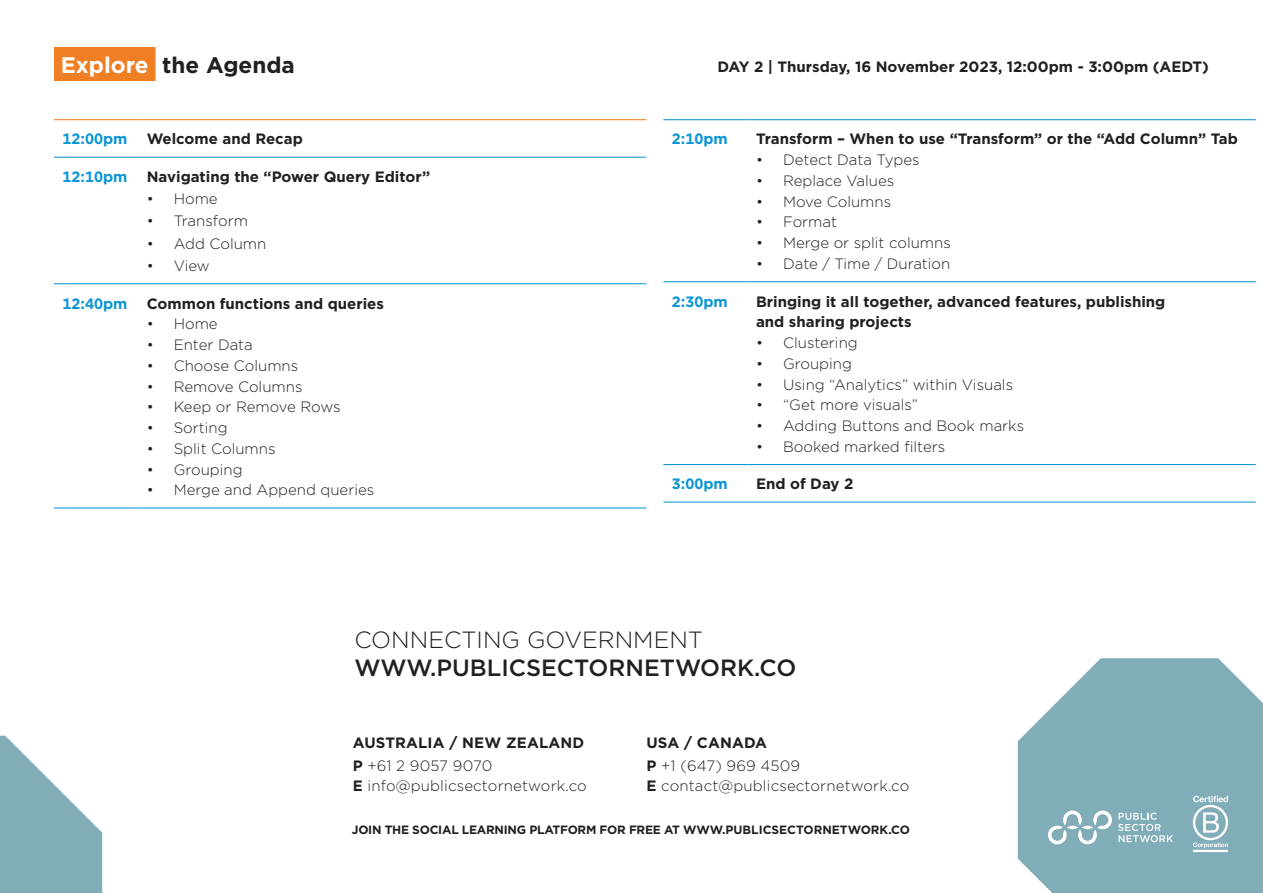
<style>
.page{position:relative;width:1263px;height:893px;background:#fff}
.page>*{position:absolute;margin:0;border:0;box-sizing:border-box;transform-origin:0 0}
.t1{font:500 23.4px "Gotham";color:#231f20}
.t2{font:300 23.4px "Gotham";color:#231f20}
.Headers{font:700 22.5px "Gotham";color:#231f20}
.Body_Text{font:300 15px/19.5px "Gotham";color:#231f20}
.Agenda-details{font:700 15px "Gotham";color:#231f20}
.Agenda-titles{font:700 15px "Gotham";color:#231f20}
.t3{font:700 15px "Gotham";color:#0d96d4}
.Body_Text-2{font:700 15px "Gotham";letter-spacing:.01em;color:#231f20}
.t4{font:700 12px "Gotham";letter-spacing:-.02em;color:#231f20}
.s1{color:#fff}
.s2{font-weight:700}
</style>
<div class="page">
<div style="left:54px;top:47px;width:101px;height:34px;background:#ef7f22"></div>
<svg style="left:1018px;top:658px;width:245px;height:235px;background:#8db5c0"></svg>
<svg style="left:1048px;top:810px;width:64px;height:34px"></svg>
<svg style="left:1118px;top:813px;width:55px;height:29px;background:#9dbfc9"></svg>
<img style="left:1187px;top:787px;width:47px;height:74px">
<svg style="left:0;top:736px;width:102px;height:157px"></svg>
<hr style="left:54px;top:157px;width:84px;height:1px;background:#0d96d4">
<hr style="left:138px;top:157px;width:508px;height:1px;background:#0d96d4">
<hr style="left:54px;top:283px;width:84px;height:1px;background:#0d96d4">
<hr style="left:138px;top:283px;width:508px;height:1px;background:#0d96d4">
<hr style="left:54px;top:507px;width:84px;height:2px;background:#0d96d4">
<hr style="left:138px;top:507px;width:508px;height:2px;background:#0d96d4">
<hr style="left:54px;top:119px;width:84px;height:1px;background:#ef7f22">
<hr style="left:138px;top:119px;width:508px;height:1px;background:#ef7f22">
<hr style="left:663px;top:119px;width:84px;height:1px;background:#0d96d4">
<hr style="left:747px;top:119px;width:509px;height:1px;background:#0d96d4">
<hr style="left:663px;top:281px;width:84px;height:1px;background:#0d96d4">
<hr style="left:747px;top:281px;width:509px;height:1px;background:#0d96d4">
<hr style="left:663px;top:464px;width:84px;height:1px;background:#0d96d4">
<hr style="left:663px;top:501px;width:84px;height:2px;background:#0d96d4">
<hr style="left:747px;top:464px;width:509px;height:1px;background:#0d96d4">
<hr style="left:747px;top:501px;width:509px;height:2px;background:#0d96d4">
<p class="Headers" style="left:61px;top:50px;width:236px"><span class="s1">Explore</span> the Agenda</p>
<p class="t3" style="left:63px;top:129px;width:66px">12:00pm</p>
<p class="Agenda-details" style="left:147px;top:129px;width:158px">Welcome and Recap</p>
<p class="t3" style="left:63px;top:167px;width:66px">12:10pm</p>
<p class="Agenda-titles" style="left:147px;top:167px;width:285px">Navigating the “Power Query Editor”</p>
<p class="Body_Text" style="left:147px;top:189px;width:73px">• Home</p>
<p class="Body_Text" style="left:147px;top:211px;width:103px">• Transform</p>
<p class="Body_Text" style="left:147px;top:233px;width:121px">• Add Column</p>
<p class="Body_Text" style="left:147px;top:256px;width:64px">• View</p>
<p class="t3" style="left:62px;top:293px;width:66px">12:40pm</p>
<p class="Agenda-details" style="left:147px;top:293px;width:239px">Common functions and queries</p>
<p class="Body_Text" style="left:147px;top:314px;width:73px">• Home</p>
<p class="Body_Text" style="left:147px;top:335px;width:108px">• Enter Data</p>
<p class="Body_Text" style="left:147px;top:355px;width:153px">• Choose Columns</p>
<p class="Body_Text" style="left:147px;top:376px;width:157px">• Remove Columns</p>
<p class="Body_Text" style="left:147px;top:397px;width:195px">• Keep or Remove Rows</p>
<p class="Body_Text" style="left:147px;top:418px;width:83px">• Sorting</p>
<p class="Body_Text" style="left:147px;top:438px;width:130px">• Split Columns</p>
<p class="Body_Text" style="left:147px;top:459px;width:97px">• Grouping</p>
<p class="Body_Text" style="left:147px;top:480px;width:229px">• Merge and Append queries</p>
<p class="Agenda-titles" style="left:718px;top:57px;width:493px">DAY 2 | Thursday, 16 November 2023, 12:00pm - 3:00pm (AEDT)</p>
<p class="t3" style="left:672px;top:129px;width:57px">2:10pm</p>
<p class="Agenda-details" style="left:756px;top:129px;width:483px">Transform – When to use “Transform” or the “Add Column” Tab</p>
<p class="Body_Text" style="left:756px;top:150px;width:165px">• Detect Data Types</p>
<p class="Body_Text" style="left:756px;top:170px;width:140px">• Replace Values</p>
<p class="Body_Text" style="left:756px;top:191px;width:137px">• Move Columns</p>
<p class="Body_Text" style="left:756px;top:212px;width:83px">• Format</p>
<p class="Body_Text" style="left:756px;top:233px;width:196px">• Merge or split columns</p>
<p class="Body_Text" style="left:756px;top:254px;width:196px">• Date / Time / Duration</p>
<p class="t3" style="left:672px;top:291px;width:57px">2:30pm</p>
<p class="Agenda-details" style="left:756px;top:291px;width:411px">Bringing it all together, advanced features, publishing</p>
<p class="Agenda-details" style="left:756px;top:312px;width:157px">and sharing projects</p>
<p class="Body_Text" style="left:756px;top:333px;width:103px">• Clustering</p>
<p class="Body_Text" style="left:756px;top:353px;width:97px">• Grouping</p>
<p class="Body_Text" style="left:756px;top:374px;width:259px">• Using “Analytics” within Visuals</p>
<p class="Body_Text" style="left:756px;top:395px;width:163px">• “Get more visuals”</p>
<p class="Body_Text" style="left:756px;top:416px;width:270px">• Adding Buttons and Book marks</p>
<p class="Body_Text" style="left:756px;top:436px;width:191px">• Booked marked filters</p>
<p class="t3" style="left:672px;top:474px;width:57px">3:00pm</p>
<p class="Agenda-details" style="left:756px;top:474px;width:99px">End of Day 2</p>
<p class="t2" style="left:354px;top:625px;width:350px">CONNECTING GOVERNMENT</p>
<p class="t1" style="left:354px;top:652px;width:443px">WWW.PUBLICSECTORNETWORK.CO</p>
<p class="Body_Text-2" style="left:353px;top:732px;width:233px">AUSTRALIA / NEW ZEALAND</p>
<p class="Body_Text" style="left:353px;top:756px;width:236px"><span class="s2">P</span> +61 2 9057 9070<br><span class="s2">E</span> info@publicsectornetwork.co</p>
<p class="Body_Text-2" style="left:646px;top:732px;width:122px">USA / CANADA</p>
<p class="Body_Text" style="left:646px;top:756px;width:264px"><span class="s2">P</span> +1 (647) 969 4509<br><span class="s2">E</span> contact@publicsectornetwork.co</p>
<p class="t4" style="left:352px;top:822px;width:560px">JOIN THE SOCIAL LEARNING PLATFORM FOR FREE AT WWW.PUBLICSECTORNETWORK.CO</p>
</div>
